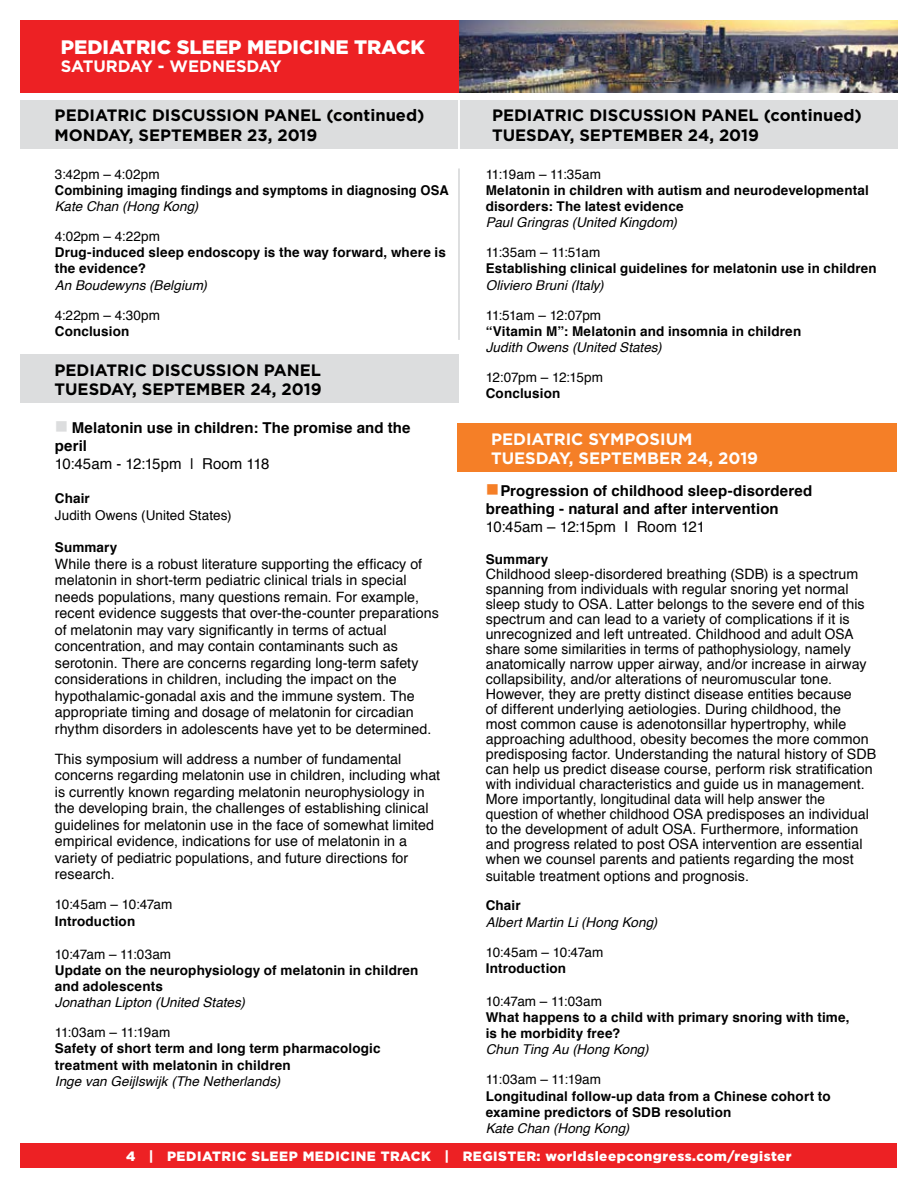
<style>
.page{position:relative;width:918px;height:1188px;background:#fff}
.page>*{position:absolute;margin:0;border:0;box-sizing:border-box;transform-origin:0 0}
.t1{font:900 19.5px "Gotham";color:#fff}
.t2{font:700 16.5px/19.8px "Gotham";color:#000}
.t3{font:700 16.5px/19.8px "Gotham";color:#fff}
.t4{font:700 15px/18px "Helvetica";letter-spacing:.005em;color:#000}
.t5{font:15px "Helvetica";color:#000}
.t6{font:14.25px/15px "Helvetica";letter-spacing:.005em;color:#000}
.t7{font:700 13.5px/16.2px "Helvetica";letter-spacing:.01em;color:#000}
.t8{font:italic 13.5px "Helvetica";letter-spacing:.005em;color:#000}
.t9{font:13.5px "Helvetica";letter-spacing:.005em;color:#000}
.t10{font:900 13.5px "Gotham";letter-spacing:.04em;color:#fff}
.t11{font:700 13.5px "Helvetica";letter-spacing:.01em;color:#000;scale:.96 1}
.t12{font:13.5px "Helvetica";letter-spacing:-.015em;color:#000}
.t13{font:13.5px "Helvetica";letter-spacing:-.02em;color:#000}
.t14{font:13.5px "Helvetica";letter-spacing:-.035em;color:#000}
.s1{color:#dcddde}
.s2{color:#f57f27}
</style>
<div class="page">
<div style="left:21px;top:1143px;width:876px;height:25px;background:#ed2124"></div>
<img style="left:459px;top:21px;width:439px;height:72px">
<div style="left:20px;top:21px;width:439px;height:72px;background:#ed2124"></div>
<div style="left:21px;top:355px;width:438px;height:48px;background:#dcddde"></div>
<div style="left:21px;top:100px;width:438px;height:48px;background:#dcddde"></div>
<div style="left:458px;top:100px;width:440px;height:48px;background:#dcddde"></div>
<div style="left:457px;top:424px;width:440px;height:48px;background:#f57f27"></div>
<hr style="left:458px;top:99px;width:2px;height:52px;background:#fff">
<hr style="left:458px;top:168px;width:2px;height:172px;background:#dcddde">
<h1 class="t1" style="left:61px;top:34px;width:366px">PEDIATRIC SLEEP MEDICINE TRACK</h1>
<p class="t3" style="left:61px;top:56px;width:222px">SATURDAY - WEDNESDAY</p>
<p class="t2" style="left:55px;top:105px;width:371px">PEDIATRIC DISCUSSION PANEL (continued)<br>MONDAY, SEPTEMBER 23, 2019</p>
<p class="t9" style="left:55px;top:163px;width:106px">3:42pm – 4:02pm</p>
<p class="t11" style="left:55px;top:179px;width:412px">Combining imaging findings and symptoms in diagnosing OSA</p>
<p class="t8" style="left:55px;top:196px;width:145px">Kate Chan (Hong Kong)</p>
<p class="t9" style="left:55px;top:226px;width:107px">4:02pm – 4:22pm</p>
<p class="t7" style="left:55px;top:245px;width:393px">Drug-induced sleep endoscopy is the way forward, where is the evidence?</p>
<p class="t8" style="left:55px;top:274px;width:154px">An Boudewyns (Belgium)</p>
<p class="t9" style="left:55px;top:304px;width:107px">4:22pm – 4:30pm</p>
<p class="t7" style="left:55px;top:323px;width:76px">Conclusion</p>
<p class="t2" style="left:54px;top:360px;width:269px">PEDIATRIC DISCUSSION PANEL<br>TUESDAY, SEPTEMBER 24, 2019</p>
<p class="t4" style="left:55px;top:419px;width:357px"><span class="s1">■</span> Melatonin use in children: The promise and the peril</p>
<p class="t5" style="left:55px;top:452px;width:216px">10:45am - 12:15pm | Room 118</p>
<p class="t7" style="left:55px;top:490px;width:37px">Chair</p>
<p class="t9" style="left:55px;top:505px;width:178px">Judith Owens (United States)</p>
<p class="t7" style="left:55px;top:540px;width:64px">Summary</p>
<p class="t6" style="left:55px;top:556px;width:386px;line-height:16.5px">While there is a robust literature supporting the efficacy of melatonin in short-term pediatric clinical trials in special needs populations, many questions remain. For example, recent evidence suggests that over-the-counter preparations of melatonin may vary significantly in terms of actual concentration, and may contain contaminants such as serotonin. There are concerns regarding long-term safety considerations in children, including the impact on the hypothalamic-gonadal axis and the immune system. The appropriate timing and dosage of melatonin for circadian rhythm disorders in adolescents have yet to be determined.</p>
<p class="t6" style="left:55px;top:751px;width:387px;line-height:16.5px">This symposium will address a number of fundamental concerns regarding melatonin use in children, including what is currently known regarding melatonin neurophysiology in the developing brain, the challenges of establishing clinical guidelines for melatonin use in the face of somewhat limited empirical evidence, indications for use of melatonin in a variety of pediatric populations, and future directions for research.</p>
<p class="t12" style="left:55px;top:894px;width:119px">10:45am – 10:47am</p>
<p class="t7" style="left:55px;top:913px;width:82px">Introduction</p>
<p class="t9" style="left:55px;top:943px;width:118px">10:47am – 11:03am</p>
<p class="t7" style="left:55px;top:962px;width:365px">Update on the neurophysiology of melatonin in children and adolescents</p>
<p class="t8" style="left:55px;top:992px;width:192px">Jonathan Lipton (United States)</p>
<p class="t9" style="left:55px;top:1022px;width:117px">11:03am – 11:19am</p>
<p class="t7" style="left:55px;top:1041px;width:327px">Safety of short term and long term pharmacologic treatment with melatonin in children</p>
<p class="t8" style="left:55px;top:1071px;width:227px">Inge van Geijlswijk (The Netherlands)</p>
<p class="t2" style="left:492px;top:105px;width:371px">PEDIATRIC DISCUSSION PANEL (continued)<br>TUESDAY, SEPTEMBER 24, 2019</p>
<p class="t9" style="left:486px;top:163px;width:117px">11:19am – 11:35am</p>
<p class="t7" style="left:486px;top:182px;width:385px">Melatonin in children with autism and neurodevelopmental disorders: The latest evidence</p>
<p class="t8" style="left:486px;top:212px;width:193px">Paul Gringras (United Kingdom)</p>
<p class="t13" style="left:486px;top:242px;width:116px">11:35am – 11:51am</p>
<p class="t7" style="left:486px;top:261px;width:392px">Establishing clinical guidelines for melatonin use in children</p>
<p class="t8" style="left:486px;top:274px;width:119px">Oliviero Bruni (Italy)</p>
<p class="t14" style="left:486px;top:304px;width:117px">11:51am – 12:07pm</p>
<p class="t7" style="left:486px;top:323px;width:317px">“Vitamin M”: Melatonin and insomnia in children</p>
<p class="t8" style="left:486px;top:337px;width:178px">Judith Owens (United States)</p>
<p class="t12" style="left:486px;top:367px;width:119px">12:07pm – 12:15pm</p>
<p class="t7" style="left:486px;top:386px;width:76px">Conclusion</p>
<p class="t3" style="left:491px;top:429px;width:269px">PEDIATRIC SYMPOSIUM<br>TUESDAY, SEPTEMBER 24, 2019</p>
<p class="t4" style="left:486px;top:481px;width:328px"><span class="s2">■</span>Progression of childhood sleep-disordered breathing - natural and after intervention</p>
<p class="t5" style="left:486px;top:515px;width:221px">10:45am – 12:15pm I Room 121</p>
<p class="t7" style="left:486px;top:552px;width:64px">Summary</p>
<p class="t6" style="left:486px;top:567px;width:392px">Childhood sleep-disordered breathing (SDB) is a spectrum spanning from individuals with regular snoring yet normal sleep study to OSA. Latter belongs to the severe end of this spectrum and can lead to a variety of complications if it is unrecognized and left untreated. Childhood and adult OSA share some similarities in terms of pathophysiology, namely anatomically narrow upper airway, and/or increase in airway collapsibility, and/or alterations of neuromuscular tone.<br>However, they are pretty distinct disease entities because<br>of different underlying aetiologies. During childhood, the<br>most common cause is adenotonsillar hypertrophy, while approaching adulthood, obesity becomes the more common predisposing factor. Understanding the natural history of SDB can help us predict disease course, perform risk stratification with individual characteristics and guide us in management.<br>More importantly, longitudinal data will help answer the question of whether childhood OSA predisposes an individual to the development of adult OSA. Furthermore, information and progress related to post OSA intervention are essential when we counsel parents and patients regarding the most</p>
<p class="t6" style="left:486px;top:869px;width:265px">suitable treatment options and prognosis.</p>
<p class="t7" style="left:486px;top:898px;width:37px">Chair</p>
<p class="t8" style="left:486px;top:911px;width:173px">Albert Martin Li (Hong Kong)</p>
<p class="t12" style="left:486px;top:942px;width:119px">10:45am – 10:47am</p>
<p class="t7" style="left:486px;top:960px;width:82px">Introduction</p>
<p class="t9" style="left:486px;top:991px;width:118px">10:47am – 11:03am</p>
<p class="t7" style="left:486px;top:1009px;width:365px">What happens to a child with primary snoring with time, is he morbidity free?</p>
<p class="t8" style="left:486px;top:1039px;width:164px">Chun Ting Au (Hong Kong)</p>
<p class="t9" style="left:486px;top:1069px;width:117px">11:03am – 11:19am</p>
<p class="t7" style="left:486px;top:1088px;width:346px">Longitudinal follow-up data from a Chinese cohort to examine predictors of SDB resolution</p>
<p class="t8" style="left:486px;top:1118px;width:145px">Kate Chan (Hong Kong)</p>
<p class="t10" style="left:126px;top:1147px;width:667px">4 | PEDIATRIC SLEEP MEDICINE TRACK | REGISTER: worldsleepcongress.com/register</p>
</div>
